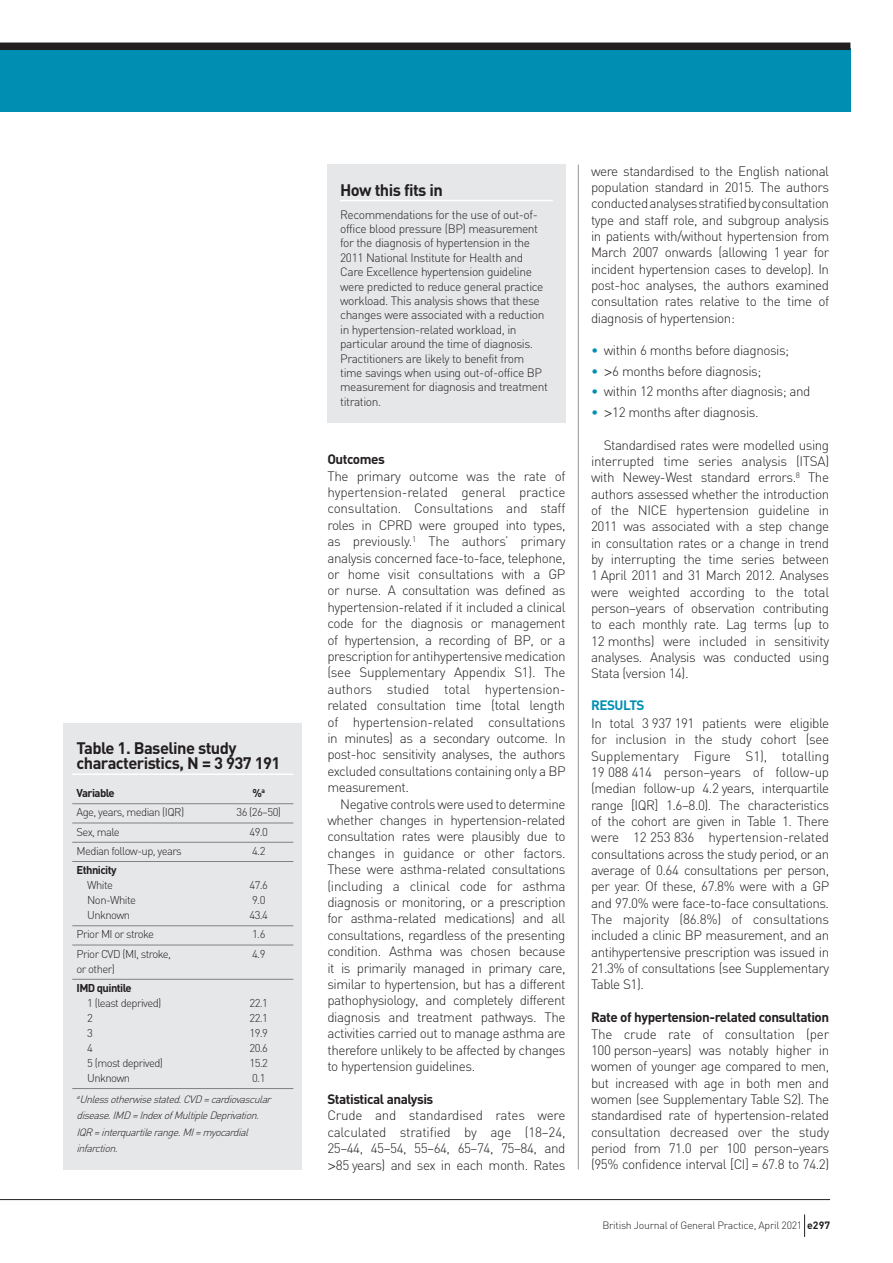
<style>
.page{position:relative;width:893px;height:1263px;background:#fff}
.page>*{position:absolute;margin:0;border:0;box-sizing:border-box;transform-origin:0 0}
.t1{font:700 16.5px/15px "DIN";letter-spacing:-.035em;color:#231f20}
.t2{font:300 13.5px/16.4px "DIN";letter-spacing:-.035em;color:#231f20;text-align:justify}
.t3{font:700 13.5px "DIN";letter-spacing:-.035em;color:#231f20}
.t4{font:700 13.5px "DIN";letter-spacing:-.035em;color:#008fb3}
.t5{font:300 12px/14.4px "DIN";letter-spacing:-.035em;color:#231f20}
.t6{font:300 11.25px "DIN";letter-spacing:-.05em;color:#231f20}
.t7{font:700 11.25px "DIN";letter-spacing:-.05em;color:#231f20}
.t8{font:italic 300 10.5px/16.5px "DIN";color:#231f20}
.t9{font:300 10.5px "DIN";letter-spacing:-.025em;color:#231f20}
.s1{font-family:"Helvetica"}
.s2{color:#008fb3}
.s3{font-weight:700}
</style>
<div class="page">
<div style="left:0;top:48px;width:850px;height:63px;background:#008fb3"></div>
<div style="left:0;top:43px;width:850px;height:7px;background:#231f20"></div>
<hr style="left:578px;top:165px;width:1px;height:1004px;background:#939598">
<div style="left:327px;top:165px;width:239px;height:258px;background:#e6e7e9"></div>
<hr style="left:340px;top:200px;width:213px;height:1px;background:#fff">
<div style="left:64px;top:723px;width:238px;height:446px;background:#e6e7e9"></div>
<hr style="left:72px;top:773px;width:221px;height:2px;background:#fff">
<hr style="left:72px;top:803px;width:221px;height:1px;background:#808285">
<hr style="left:72px;top:823px;width:221px;height:1px;background:#808285">
<hr style="left:72px;top:842px;width:221px;height:1px;background:#808285">
<hr style="left:72px;top:861px;width:221px;height:1px;background:#808285">
<hr style="left:72px;top:925px;width:221px;height:1px;background:#808285">
<hr style="left:72px;top:945px;width:221px;height:1px;background:#808285">
<hr style="left:72px;top:979px;width:221px;height:1px;background:#808285">
<hr style="left:72px;top:1088px;width:221px;height:1px;background:#808285">
<hr style="left:0;top:1199px;width:830px;height:1px;background:#231f20">
<svg style="left:804px;top:1214px;width:1px;height:23px"></svg>
<p class="t1" style="left:77px;top:740px;width:205px">Table 1. Baseline study characteristics, N = 3 937 191</p>
<p class="t7" style="left:77px;top:786px;width:40px">Variable</p>
<p class="t7" style="left:252px;top:786px;width:14px">%<sup>a</sup></p>
<p class="t6" style="left:77px;top:805px;width:109px">Age, years, median (IQR)</p>
<p class="t6" style="left:236px;top:805px;width:46px">36 (26–50)</p>
<p class="t6" style="left:77px;top:825px;width:45px">Sex, male</p>
<p class="t6" style="left:249px;top:825px;width:20px">49.0</p>
<p class="t6" style="left:77px;top:844px;width:107px">Median follow-up, years</p>
<p class="t6" style="left:252px;top:844px;width:15px">4.2</p>
<p class="t7" style="left:77px;top:863px;width:42px">Ethnicity</p>
<p class="t6" style="left:87px;top:878px;width:27px">White</p>
<p class="t6" style="left:249px;top:878px;width:20px">47.6</p>
<p class="t6" style="left:87px;top:893px;width:50px">Non-White</p>
<p class="t6" style="left:252px;top:893px;width:15px">9.0</p>
<p class="t6" style="left:87px;top:908px;width:45px">Unknown</p>
<p class="t6" style="left:249px;top:908px;width:20px">43.4</p>
<p class="t6" style="left:77px;top:927px;width:79px">Prior MI or stroke</p>
<p class="t6" style="left:252px;top:927px;width:15px">1.6</p>
<p class="t6" style="left:77px;top:947px;width:96px">Prior CVD (MI, stroke,</p>
<p class="t6" style="left:252px;top:947px;width:15px">4.9</p>
<p class="t6" style="left:77px;top:962px;width:40px">or other)</p>
<p class="t7" style="left:77px;top:980px;width:57px">IMD quintile</p>
<p class="t6" style="left:87px;top:996px;width:76px">1 (least deprived)</p>
<p class="t6" style="left:249px;top:996px;width:20px">22.1</p>
<p class="t6" style="left:87px;top:1011px;width:7px">2</p>
<p class="t6" style="left:249px;top:1011px;width:20px">22.1</p>
<p class="t6" style="left:87px;top:1026px;width:7px">3</p>
<p class="t6" style="left:249px;top:1026px;width:20px">19.9</p>
<p class="t6" style="left:87px;top:1041px;width:7px">4</p>
<p class="t6" style="left:249px;top:1041px;width:20px">20.6</p>
<p class="t6" style="left:87px;top:1056px;width:77px">5 (most deprived)</p>
<p class="t6" style="left:249px;top:1056px;width:20px">15.2</p>
<p class="t6" style="left:87px;top:1071px;width:45px">Unknown</p>
<p class="t6" style="left:252px;top:1071px;width:15px">0.1</p>
<p class="t8" style="left:77px;top:1090px;width:199px"><sup>a</sup>Unlessotherwisestated.CVD = cardiovascular disease.IMD = IndexofMultipleDeprivation.<br>IQR = interquartilerange.MI = myocardial infarction.</p>
<p class="t1" style="left:340px;top:181px;width:104px">How this fits in</p>
<p class="t5" style="left:340px;top:207px;width:209px">Recommendations for the use of out-of&shy;office blood pressure (BP) measurement for the diagnosis of hypertension in the 2011 National Institute for Health and Care Excellence hypertension guideline were predicted to reduce general practice workload. This analysis shows that these changes were associated with a reduction in hypertension-related workload, in particular around the time of diagnosis.<br>Practitioners are likely to benefit from time savings when using out-of-office BP measurement for diagnosis and treatment titration.</p>
<p class="t3" style="left:327px;top:450px;width:59px">Outcomes</p>
<p class="t2" style="left:327px;top:467px;width:240px">The primary outcome was the rate of hypertension-related general practice consultation. Consultations and staff roles in CPRD were grouped into types, as previously.<sup>1</sup> The authors’ primary analysis concerned face-to-face, telephone, or home visit consultations with a GP or nurse. A consultation was defined as hypertension-related if it included a clinical code for the diagnosis or management of hypertension, a recording of BP, or a prescription for antihypertensive medication (see Supplementary Appendix S1). The authors studied total hypertension&shy;related consultation time (total length of hypertension-related consultations in minutes) as a secondary outcome. In post-hoc sensitivity analyses, the authors excluded consultations containing only a BP measurement.</p>
<p class="t2" style="left:327px;top:795px;width:240px;text-indent:13px">Negative controls were used to determine whether changes in hypertension-related consultation rates were plausibly due to changes in guidance or other factors.<br>These were asthma-related consultations (including a clinical code for asthma diagnosis or monitoring, or a prescription for asthma-related medications) and all consultations, regardless of the presenting condition. Asthma was chosen because it is primarily managed in primary care, similar to hypertension, but has a different pathophysiology, and completely different diagnosis and treatment pathways. The activities carried out to manage asthma are therefore unlikely to be affected by changes to hypertension guidelines.</p>
<p class="t3" style="left:327px;top:1090px;width:107px">Statistical analysis</p>
<p class="t2" style="left:327px;top:1107px;width:240px">Crude and standardised rates were calculated stratified by age (18–24, 25–44, 45–54, 55–64, 65–74, 75–84, and <span class="s1">&gt;</span>85 years) and sex in each month. Rates</p>
<p class="t2" style="left:591px;top:162px;width:240px">were standardised to the English national population standard in 2015. The authors conducted analyses stratified by consultation type and staff role, and subgroup analysis in patients with/without hypertension from March 2007 onwards (allowing 1 year for incident hypertension cases to develop). In post-hoc analyses, the authors examined consultation rates relative to the time of diagnosis of hypertension:</p>
<p class="t2" style="left:591px;top:342px;width:200px"><span class="s2">•</span> within 6 months before diagnosis;</p>
<p class="t2" style="left:591px;top:363px;width:172px"><span class="s2">•</span> <span class="s1">&gt;</span>6 months before diagnosis;</p>
<p class="t2" style="left:591px;top:383px;width:221px"><span class="s2">•</span> within 12 months after diagnosis; and</p>
<p class="t2" style="left:591px;top:404px;width:169px"><span class="s2">•</span> <span class="s1">&gt;</span>12 months after diagnosis.</p>
<p class="t2" style="left:591px;top:436px;width:240px;text-indent:13px">Standardised rates were modelled using interrupted time series analysis (ITSA) with Newey-West standard errors.<sup>8</sup> The authors assessed whether the introduction of the NICE hypertension guideline in 2011 was associated with a step change in consultation rates or a change in trend by interrupting the time series between 1 April 2011 and 31 March 2012. Analyses were weighted according to the total person–years of observation contributing to each monthly rate. Lag terms (up to 12 months) were included in sensitivity analyses. Analysis was conducted using Stata (version 14).</p>
<p class="t4" style="left:591px;top:696px;width:55px">RESULTS</p>
<p class="t2" style="left:591px;top:715px;width:240px">In total 3 937 191 patients were eligible for inclusion in the study cohort (see Supplementary Figure S1), totalling 19 088 414 person–years of follow-up (median follow-up 4.2 years, interquartile range [IQR] 1.6–8.0). The characteristics of the cohort are given in Table 1. There were 12 253 836 hypertension-related consultations across the study period, or an average of 0.64 consultations per person, per year. Of these, 67.8% were with a GP and 97.0% were face-to-face consultations.<br>The majority (86.8%) of consultations included a clinic BP measurement, and an antihypertensive prescription was issued in 21.3% of consultations (see Supplementary Table S1).</p>
<p class="t3" style="left:591px;top:1008px;width:240px">Rate of hypertension-related consultation</p>
<p class="t2" style="left:591px;top:1025px;width:240px">The crude rate of consultation (per 100 person–years) was notably higher in women of younger age compared to men, but increased with age in both men and women (see Supplementary Table S2). The standardised rate of hypertension-related consultation decreased over the study period from 71.0 per 100 person–years (95% confidence interval [CI] = 67.8 to 74.2)</p>
<p class="t9" style="left:602px;top:1219px;width:229px">British Journal of General Practice, April 2021 <span class="s3">e297</span></p>
</div>
